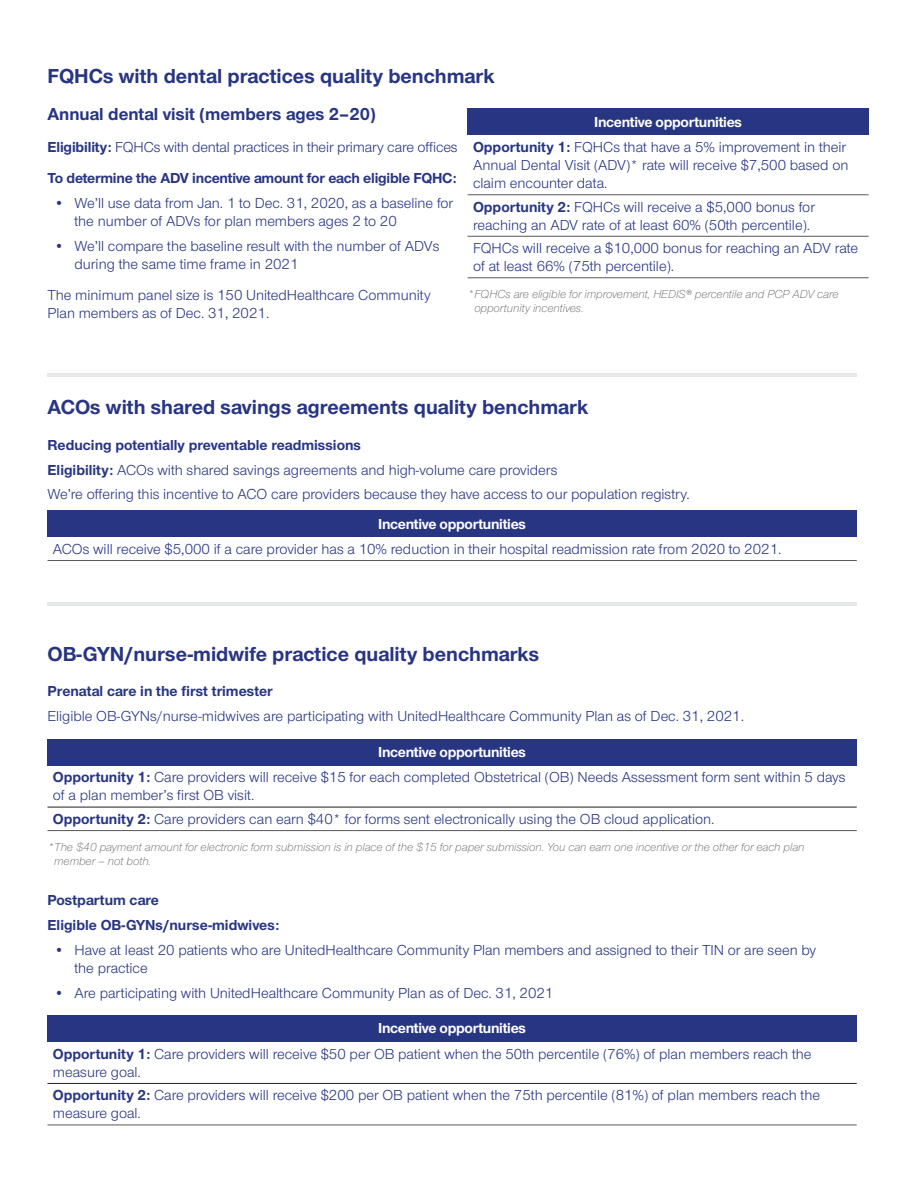
<style>
.page{position:relative;width:918px;height:1188px;background:#fff}
.page>*{position:absolute;margin:0;border:0;box-sizing:border-box;transform-origin:0 0}
.t1{font:700 21px "UHC Sans";color:#283582}
.t2{font:700 18px "UHC Sans";color:#283582}
.t3{font:15px/18px "UHC Sans";color:#283582}
.t4{font:700 15px/31.5px "UHC Sans";letter-spacing:-.015em;color:#283582}
.t5{font:italic 300 12px/14.4px "UHC Sans";color:#57585a}
.s1{font-weight:400}
.s2{font-weight:700;color:#fff}
.s3{font-weight:700}
</style>
<div class="page">
<hr style="left:47px;top:602px;width:810px;height:4px;background:#e6e7e9">
<hr style="left:47px;top:373px;width:810px;height:3px;background:#e6e7e9">
<div style="left:47px;top:510px;width:810px;height:27px;background:#283582"></div>
<hr style="left:47px;top:560px;width:810px;height:1px;background:#57585a">
<div style="left:47px;top:739px;width:810px;height:27px;background:#283582"></div>
<hr style="left:47px;top:807px;width:810px;height:1px;background:#231f20">
<hr style="left:47px;top:830px;width:810px;height:1px;background:#57585a">
<div style="left:47px;top:1015px;width:810px;height:27px;background:#283582"></div>
<hr style="left:47px;top:1083px;width:810px;height:1px;background:#231f20">
<hr style="left:47px;top:1125px;width:810px;height:1px;background:#57585a">
<div style="left:468px;top:108px;width:401px;height:27px;background:#283582"></div>
<hr style="left:468px;top:194px;width:401px;height:1px;background:#57585a">
<hr style="left:468px;top:236px;width:401px;height:1px;background:#57585a">
<hr style="left:468px;top:277px;width:401px;height:1px;background:#57585a">
<p class="t1" style="left:47px;top:62px;width:449px">FQHCs with dental practices quality benchmark</p>
<p class="t2" style="left:47px;top:102px;width:330px">Annual dental visit (members ages 2–20)</p>
<p class="t4" style="left:47px;top:131px;width:412px">Eligibility: <span class="s1">FQHCs with dental practices in their primary care offices<br></span>To determine the ADV incentive amount for each eligible FQHC:</p>
<p class="t3" style="left:74px;top:194px;width:380px;text-indent:-20px">• We’ll use data from Jan. 1 to Dec. 31, 2020, as a baseline for the number of ADVs for plan members ages 2 to 20</p>
<p class="t3" style="left:74px;top:236px;width:366px;text-indent:-20px">• We’ll compare the baseline result with the number of ADVs during the same time frame in 2021</p>
<p class="t3" style="left:47px;top:286px;width:385px">The minimum panel size is 150 UnitedHealthcare Community<br>Plan members as of Dec. 31, 2021.</p>
<p class="t3" style="left:473px;top:109px;width:375px;line-height:25.2px;text-indent:121px"><span class="s2">Incentive opportunities<br></span><span class="s3">Opportunity 1:</span> FQHCs that have a 5% improvement in their</p>
<p class="t3" style="left:473px;top:156px;width:377px">Annual Dental Visit (ADV)* rate will receive $7,500 based on claim encounter data.</p>
<p class="t3" style="left:473px;top:197px;width:343px"><span class="s3">Opportunity 2:</span> FQHCs will receive a $5,000 bonus for reaching an ADV rate of at least 60% (50th percentile).</p>
<p class="t3" style="left:473px;top:239px;width:387px">FQHCs will receive a $10,000 bonus for reaching an ADV rate of at least 66% (75th percentile).</p>
<p class="t5" style="left:474px;top:286px;width:366px;text-indent:-7px">*FQHCs are eligible for improvement, HEDIS® percentile and PCP ADV care opportunity incentives.</p>
<p class="t1" style="left:47px;top:393px;width:542px">ACOs with shared savings agreements quality benchmark</p>
<p class="t3" style="left:47px;top:432px;width:644px;line-height:24.8px"><span class="s3">Reducing potentially preventable readmissions<br>Eligibility:</span> ACOs with shared savings agreements and high-volume care providers<br>We’re offering this incentive to ACO care providers because they have access to our population registry.</p>
<p class="t3" style="left:53px;top:510px;width:730px;line-height:25.2px;text-indent:325px"><span class="s2">Incentive opportunities<br></span>ACOs will receive $5,000 if a care provider has a 10% reduction in their hospital readmission rate from 2020 to 2021.</p>
<p class="t1" style="left:47px;top:640px;width:493px">OB-GYN/nurse-midwife practice quality benchmarks</p>
<p class="t3" style="left:47px;top:679px;width:698px;line-height:24.8px"><span class="s3">Prenatal care in the first trimester<br></span>Eligible OB-GYNs/nurse-midwives are participating with UnitedHealthcare Community Plan as of Dec. 31, 2021.</p>
<p class="t3" style="left:53px;top:739px;width:794px;line-height:25.2px;text-align:center"><span class="s2">Incentive opportunities<br></span><span class="s3">Opportunity 1:</span> Care providers will receive $15 for each completed Obstetrical (OB) Needs Assessment form sent within 5 days</p>
<p class="t3" style="left:53px;top:783px;width:663px;line-height:23.5px">of a plan member’s first OB visit.<br><span class="s3">Opportunity 2:</span> Care providers can earn $40* for forms sent electronically using the OB cloud application.</p>
<p class="t5" style="left:54px;top:839px;width:752px;text-indent:-7px">*The $40 payment amount for electronic form submission is in place of the $15 for paper submission. You can earn one incentive or the other for each plan member – not both.</p>
<p class="t4" style="left:47px;top:887px;width:234px;line-height:24.8px">Postpartum care<br>Eligible OB-GYNs/nurse-midwives:</p>
<p class="t3" style="left:74px;top:940px;width:743px;text-indent:-20px">• Have at least 20 patients who are UnitedHealthcare Community Plan members and assigned to their TIN or are seen by the practice</p>
<p class="t3" style="left:54px;top:983px;width:501px">• Are participating with UnitedHealthcare Community Plan as of Dec. 31, 2021</p>
<p class="t3" style="left:53px;top:1015px;width:760px;line-height:25.2px;text-indent:325px"><span class="s2">Incentive opportunities<br></span><span class="s3">Opportunity 1:</span> Care providers will receive $50 per OB patient when the 50th percentile (76%) of plan members reach the</p>
<p class="t3" style="left:53px;top:1059px;width:769px;line-height:23.5px">measure goal.<br><span class="s3">Opportunity 2:</span> Care providers will receive $200 per OB patient when the 75th percentile (81%) of plan members reach the</p>
<p class="t3" style="left:53px;top:1104px;width:90px">measure goal.</p>
</div>
